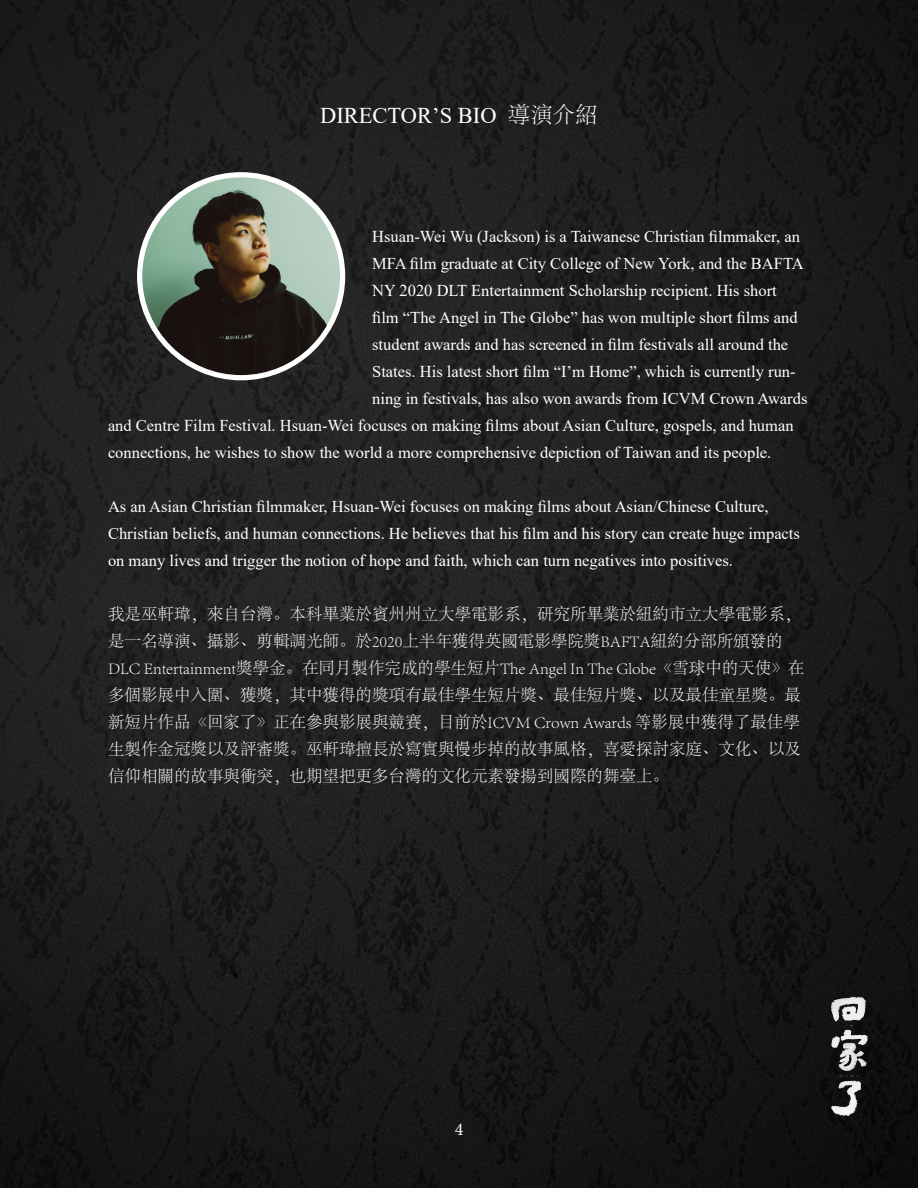
<style>
.page{position:relative;width:918px;height:1188px;background:#fff}
.page>*{position:absolute;margin:0;border:0;box-sizing:border-box;transform-origin:0 0}
.t1{font:22.5px "Times New Roman";color:#fff}
.t2{font:18px "Minion Pro";color:#fff}
.t3{font:16.5px/27px "Times New Roman";color:#fff}
.t4{font:300 16.5px/27px "Adobe Song Std";color:#fff}
.s1{font-family:"Adobe Song Std";font-weight:300}
</style>
<div class="page">
<img style="left:0;top:0;width:918px;height:1188px">
<img style="left:788px;top:993px;width:130px;height:129px">
<img style="left:140px;top:175px;width:203px;height:203px;border-radius:101px">
<div style="left:137px;top:172px;width:208px;height:208px;border:5px solid #fff;border-radius:50%"></div>
<p class="t1" style="left:320px;top:100px;width:279px">DIRECTOR’S BIO <span class="s1">導演介紹</span></p>
<p class="t3" style="left:372px;top:223px;width:429px">Hsuan-Wei Wu (Jackson) is a Taiwanese Christian filmmaker, an</p>
<p class="t3" style="left:372px;top:250px;width:433px">MFA film graduate at City College of New York, and the BAFTA</p>
<p class="t3" style="left:372px;top:277px;width:406px">NY 2020 DLT Entertainment Scholarship recipient. His short</p>
<p class="t3" style="left:372px;top:304px;width:427px">film “The Angel in The Globe” has won multiple short films and</p>
<p class="t3" style="left:372px;top:331px;width:418px">student awards and has screened in film festivals all around the</p>
<p class="t3" style="left:372px;top:358px;width:425px">States. His latest short film “I’m Home”, which is currently run-</p>
<p class="t3" style="left:372px;top:385px;width:437px">ning in festivals, has also won awards from ICVM Crown Awards</p>
<p class="t3" style="left:108px;top:412px;width:687px">and Centre Film Festival. Hsuan-Wei focuses on making films about Asian Culture, gospels, and human</p>
<p class="t3" style="left:108px;top:439px;width:665px">connections, he wishes to show the world a more comprehensive depiction of Taiwan and its people.</p>
<p class="t3" style="left:108px;top:493px;width:693px">As an Asian Christian filmmaker, Hsuan-Wei focuses on making films about Asian/Chinese Culture,<br>Christian beliefs, and human connections. He believes that his film and his story can create huge impacts on many lives and trigger the notion of hope and faith, which can turn negatives into positives.</p>
<p class="t4" style="left:108px;top:602px;width:698px">我是巫軒瑋，來自台灣。本科畢業於賓州州立大學電影系，研究所畢業於紐約市立大學電影系，是一名導演、攝影、剪輯調光師。於2020上半年獲得英國電影學院獎BAFTA紐約分部所頒發的DLC Entertainment獎學金。在同月製作完成的學生短片The Angel In The Globe《雪球中的天使》在多個影展中入圍、獲獎，其中獲得的獎項有最佳學生短片獎、最佳短片獎、以及最佳童星獎。最新短片作品《回家了》正在參與影展與競賽，目前於ICVM Crown Awards 等影展中獲得了最佳學生製作金冠獎以及評審獎。巫軒瑋擅長於寫實與慢步掉的故事風格，喜愛探討家庭、文化、以及信仰相關的故事與衝突，也期望把更多台灣的文化元素發揚到國際的舞臺上。</p>
<p class="t2" style="left:455px;top:1118px;width:10px">4</p>
</div>
